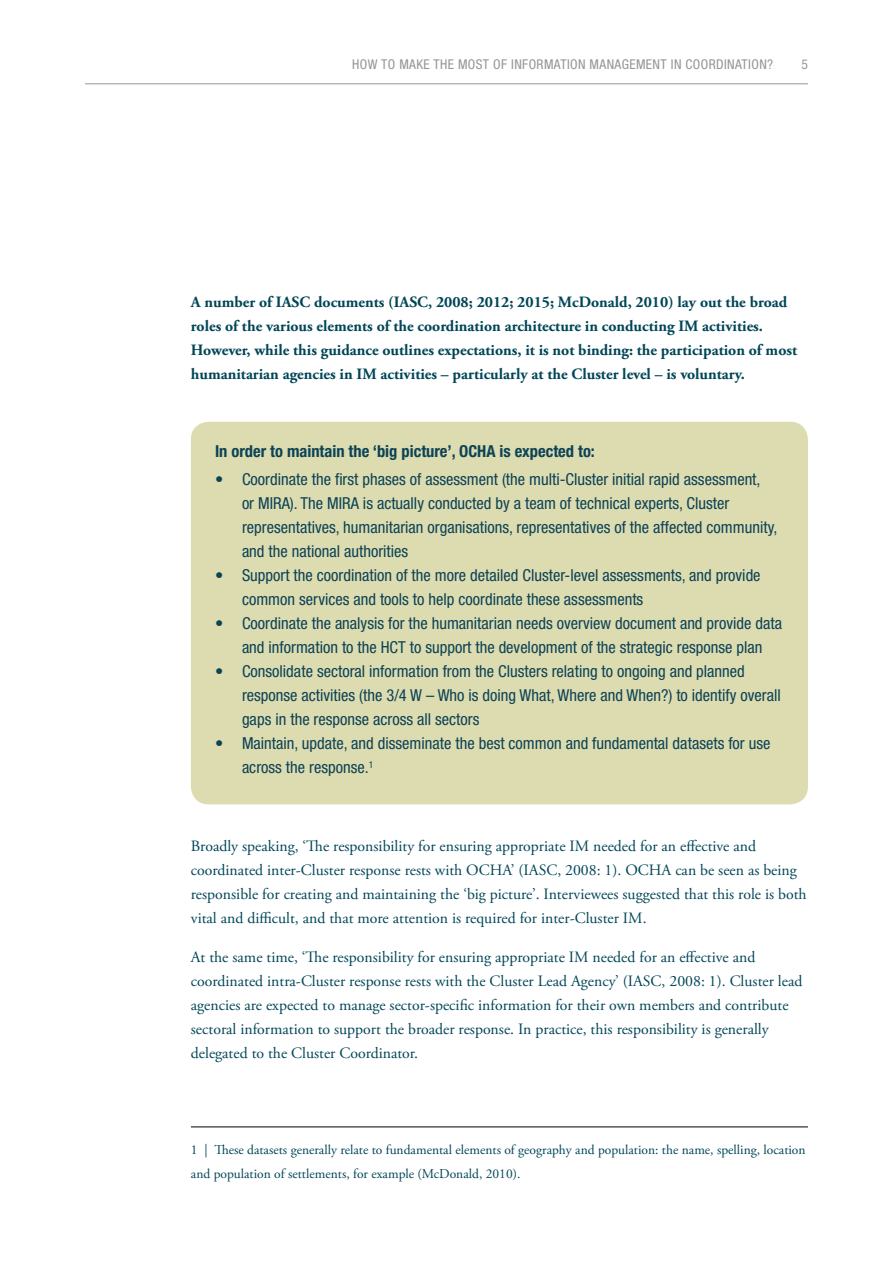
<style>
.page{position:relative;width:893px;height:1263px;background:#fff}
.page>*{position:absolute;margin:0;border:0;box-sizing:border-box;transform-origin:0 0}
.t1{font:condensed 16.5px/24px "Helvetica Neue LT Std";color:#0c4356}
.t2{font:700 condensed 16.5px "Helvetica Neue LT Std";color:#0c4356}
.t3{font:15.75px/24px "Adobe Garamond Pro";color:#004657}
.t4{font:700 15.75px/24px "Adobe Garamond Pro";color:#004657}
.t5{font:13.5px/24px "Adobe Garamond Pro";color:#004657}
.t6{font:condensed 13.5px "Helvetica Neue LT Std";letter-spacing:.03em;color:#939598}
</style>
<div class="page">
<hr style="left:85px;top:83px;width:723px;height:1px;background:#939598">
<div style="left:191px;top:422px;width:617px;height:382px;background:#dddbb0;border-radius:18px"></div>
<hr style="left:191px;top:1126px;width:617px;height:1px;background:#000">
<p class="t6" style="left:352px;top:57px;width:422px">HOW TO MAKE THE MOST OF INFORMATION MANAGEMENT IN COORDINATION?</p>
<p class="t6" style="left:801px;top:57px;width:8px">5</p>
<p class="t4" style="left:191px;top:290px;width:608px">A number of IASC documents (IASC, 2008; 2012; 2015; McDonald, 2010) lay out the broad roles of the various elements of the coordination architecture in conducting IM activities.<br>However, while this guidance outlines expectations, it is not binding: the participation of most humanitarian agencies in IM activities – particularly at the Cluster level – is voluntary.</p>
<p class="t2" style="left:215px;top:441px;width:381px">In order to maintain the ‘big picture’, OCHA is expected to:</p>
<p class="t1" style="left:242px;top:467px;width:537px;text-indent:-27px">• Coordinate the first phases of assessment (the multi-Cluster initial rapid assessment,<br>or MIRA). The MIRA is actually conducted by a team of technical experts, Cluster representatives, humanitarian organisations, representatives of the affected community, and the national authorities</p>
<p class="t1" style="left:242px;top:563px;width:520px;text-indent:-27px">• Support the coordination of the more detailed Cluster-level assessments, and provide common services and tools to help coordinate these assessments</p>
<p class="t1" style="left:215px;top:611px;width:569px;text-align:center">• Coordinate the analysis for the humanitarian needs overview document and provide data and information to the HCT to support the development of the strategic response plan</p>
<p class="t1" style="left:242px;top:659px;width:540px;text-indent:-27px">• Consolidate sectoral information from the Clusters relating to ongoing and planned response activities (the 3/4 W – Who is doing What, Where and When?) to identify overall gaps in the response across all sectors</p>
<p class="t1" style="left:242px;top:731px;width:530px;text-indent:-27px">• Maintain, update, and disseminate the best common and fundamental datasets for use across the response.<sup>1</sup></p>
<p class="t3" style="left:191px;top:835px;width:617px">Broadly speaking, ‘The responsibility for ensuring appropriate IM needed for an effective and coordinated inter-Cluster response rests with OCHA’ (IASC, 2008: 1). OCHA can be seen as being responsible for creating and maintaining the ‘big picture’. Interviewees suggested that this role is both vital and difficult, and that more attention is required for inter-Cluster IM.</p>
<p class="t3" style="left:191px;top:946px;width:613px">At the same time, ‘The responsibility for ensuring appropriate IM needed for an effective and coordinated intra-Cluster response rests with the Cluster Lead Agency’ (IASC, 2008: 1). Cluster lead agencies are expected to manage sector-specific information for their own members and contribute sectoral information to support the broader response. In practice, this responsibility is generally delegated to the Cluster Coordinator.</p>
<p class="t5" style="left:191px;top:1138px;width:616px">1 | These datasets generally relate to fundamental elements of geography and population: the name, spelling, location and population of settlements, for example (McDonald, 2010).</p>
</div>
